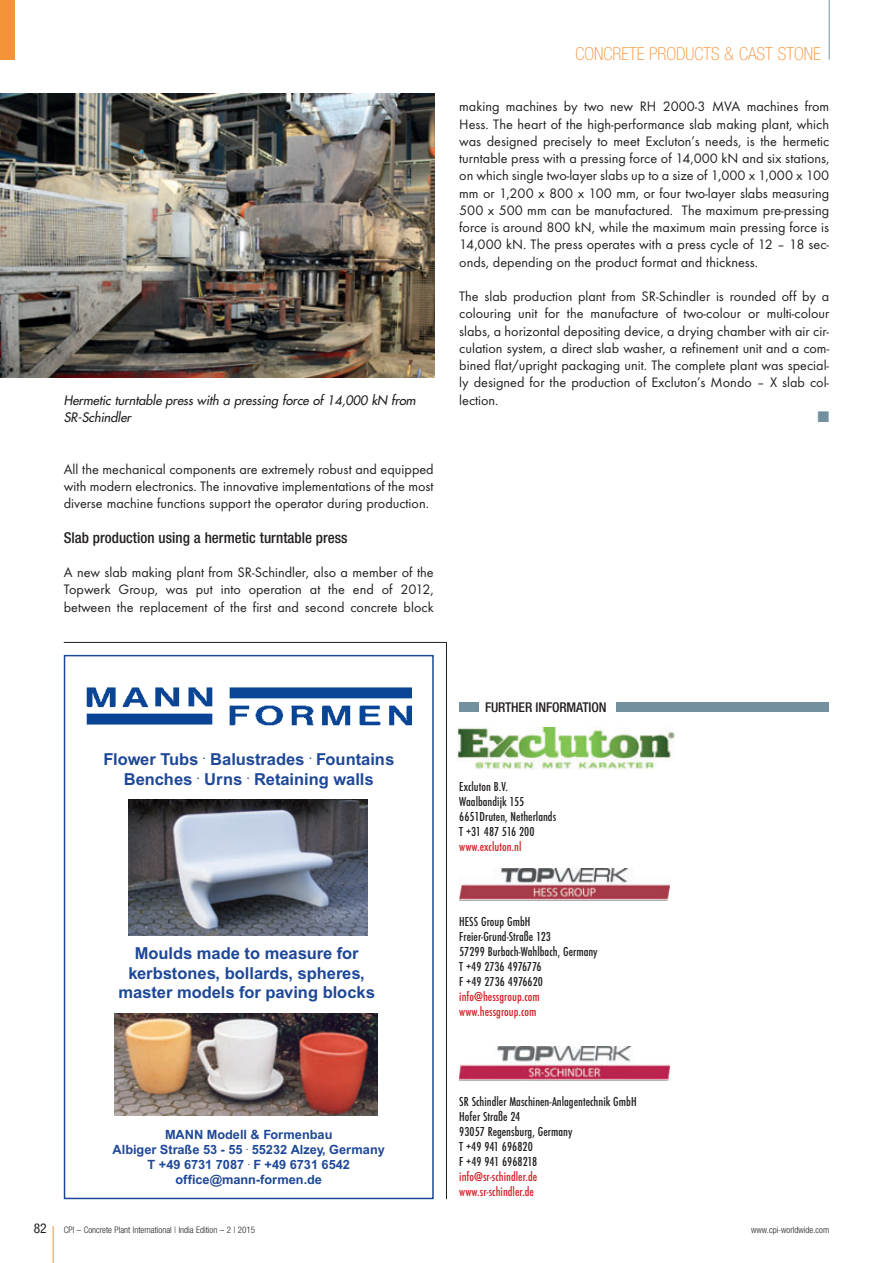
<style>
.page{position:relative;width:893px;height:1263px;background:#fff}
.page>*{position:absolute;margin:0;border:0;box-sizing:border-box;transform-origin:0 0}
.t1{font:100 condensed 18px "Helvetica Neue";color:#f69238}
.t2{font:700 16.5px/19.8px "Arial";color:#1d4797;text-align:center}
.t3{font:500 condensed 15px "Helvetica Neue";color:#231f20}
.t4{font:14.25px/17.2px "Futura T";color:#231f20;text-align:justify}
.t5{font:500 condensed 13.5px/15px "Futura T";letter-spacing:.005em;color:#231f20}
.t6{font:500 condensed 13.5px/15px "Futura T";letter-spacing:.005em;color:#d1232a}
.t7{font:500 condensed 13.5px "Helvetica Neue";letter-spacing:-.01em;color:#231f20}
.t8{font:condensed 13.5px "Helvetica Neue";color:#231f20}
.t9{font:700 12.75px/15px "Arial";color:#1d4797;text-align:center}
.t10{font:italic 12.75px/17.2px "Futura";color:#231f20}
.t11{font:300 condensed 9px "Helvetica Neue";color:#231f20}
</style>
<div class="page">
<hr style="left:53px;top:1226px;width:1px;height:37px;background:#f69238">
<hr style="left:829px;top:0;width:1px;height:60px;background:#73909f">
<div style="left:0;top:0;width:15px;height:60px;background:#f69238"></div>
<img style="left:457px;top:727px;width:218px;height:43px">
<div style="left:459px;top:702px;width:19px;height:10px;background:#73909f"></div>
<div style="left:617px;top:702px;width:212px;height:10px;background:#73909f"></div>
<img style="left:460px;top:868px;width:209px;height:33px">
<img style="left:460px;top:1046px;width:209px;height:35px">
<img style="left:0;top:94px;width:435px;height:284px">
<hr style="left:892px;top:1191px;width:1px;height:72px;background:#001c4c">
<hr style="left:892px;top:1000px;width:1px;height:196px;background:#92af2a">
<div style="left:64px;top:655px;width:370px;height:544px;border:2px solid #1d4797"></div>
<img style="left:86px;top:687px;width:325px;height:39px">
<img style="left:129px;top:799px;width:239px;height:136px">
<img style="left:114px;top:1014px;width:264px;height:102px">
<hr style="left:64px;top:642px;width:382px;height:1px;background:#231f20">
<hr style="left:446px;top:642px;width:1px;height:557px;background:#231f20">
<p class="t10" style="left:64px;top:391px;width:356px">Hermetic turntable press with a pressing force of 14,000 kN from<br>SR-Schindler</p>
<p class="t4" style="left:64px;top:460px;width:371px">All the mechanical components are extremely robust and equipped with modern electronics. The innovative implementations of the most diverse machine functions support the operator during production.</p>
<p class="t3" style="left:64px;top:528px;width:285px">Slab production using a hermetic turntable press</p>
<p class="t4" style="left:64px;top:564px;width:371px">A new slab making plant from SR-Schindler, also a member of the Topwerk Group, was put into operation at the end of 2012, between the replacement of the first and second concrete block</p>
<p class="t1" style="left:575px;top:43px;width:247px">CONCRETE PRODUCTS &amp; CAST STONE</p>
<p class="t4" style="left:459px;top:98px;width:372px">making machines by two new RH 2000-3 MVA machines from Hess. The heart of the high-performance slab making plant, which was designed precisely to meet Excluton’s needs, is the hermetic turntable press with a pressing force of 14,000 kN and six stations, on which single two-layer slabs up to a size of 1,000 x 1,000 x 100 mm or 1,200 x 800 x 100 mm, or four two-layer slabs measuring 500 x 500 mm can be manufactured. The maximum pre-pressing force is around 800 kN, while the maximum main pressing force is 14,000 kN. The press operates with a press cycle of 12 – 18 sec&shy;onds, depending on the product format and thickness.</p>
<p class="t4" style="left:459px;top:288px;width:372px">The slab production plant from SR-Schindler is rounded off by a colouring unit for the manufacture of two-colour or multi-colour slabs, a horizontal depositing device, a drying chamber with air cir&shy;culation system, a direct slab washer, a refinement unit and a com&shy;bined flat/upright packaging unit. The complete plant was special&shy;ly designed for the production of Excluton’s Mondo – X slab col&shy;lection.</p>
<p class="t2" style="left:103px;top:749px;width:292px">Flower Tubs <sup>.</sup> Balustrades <sup>.</sup> Fountains<br>Benches <sup>.</sup> Urns <sup>.</sup> Retaining walls</p>
<p class="t2" style="left:118px;top:943px;width:258px">Moulds made to measure for kerbstones, bollards, spheres, master models for paving blocks</p>
<p class="t9" style="left:113px;top:1127px;width:274px">MANN Modell &amp; Formenbau<br>Albiger Straße 53 - 55 <sup>.</sup> 55232 Alzey, Germany<br>T +49 6731 7087 <sup>.</sup> F +49 6731 6542 office@mann-formen.de</p>
<p class="t7" style="left:485px;top:699px;width:123px">FURTHER INFORMATION</p>
<p class="t5" style="left:459px;top:778px;width:98px">Excluton B.V.<br>Waalbandijk 155<br>6651Druten, Netherlands<br>T +31 487 516 200</p>
<p class="t6" style="left:459px;top:838px;width:64px">www.excluton.nl</p>
<p class="t5" style="left:459px;top:913px;width:140px">HESS Group GmbH<br>Freier-Grund-Straße 123<br>57299 Burbach-Wahlbach, Germany<br>T +49 2736 4976776<br>F +49 2736 4976620</p>
<p class="t6" style="left:459px;top:988px;width:82px">info@hessgroup.com www.hessgroup.com</p>
<p class="t5" style="left:459px;top:1093px;width:179px">SR Schindler Maschinen-Anlagentechnik GmbH<br>Hofer Straße 24<br>93057 Regensburg, Germany<br>T +49 941 696820<br>F +49 941 6968218</p>
<p class="t6" style="left:459px;top:1168px;width:79px">info@sr-schindler.de www.sr-schindler.de</p>
<p class="t8" style="left:34px;top:1220px;width:14px">82</p>
<p class="t11" style="left:64px;top:1224px;width:193px">CPI – Concrete Plant International | India Edition – 2 | 2015</p>
<p class="t11" style="left:751px;top:1224px;width:79px">www.cpi-worldwide.com</p>
</div>
